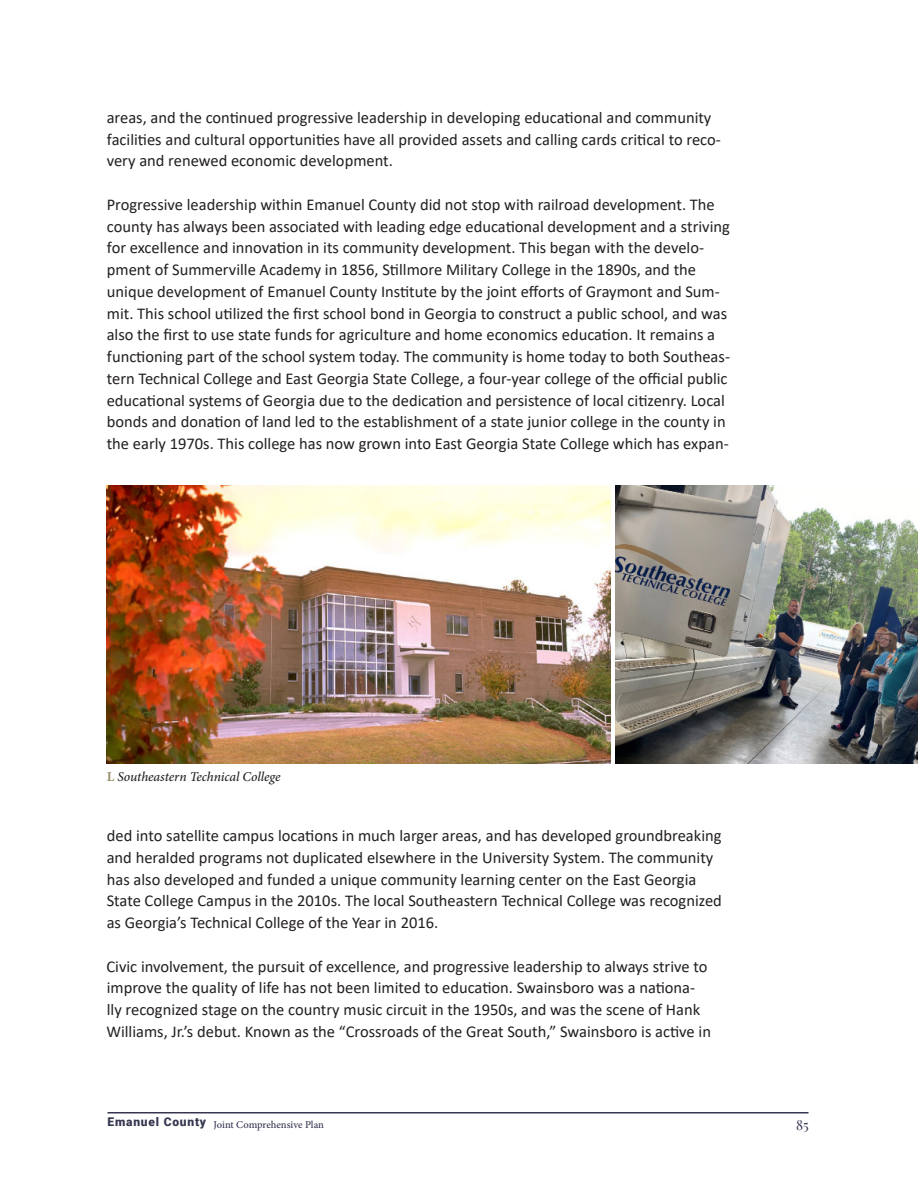
<style>
.page{position:relative;width:918px;height:1188px;background:#fff}
.page>*{position:absolute;margin:0;border:0;box-sizing:border-box;transform-origin:0 0}
.Treutlen_Body{font:16.5px/21.8px "Calibri";color:#231f20}
.t1{font:italic 500 13.5px "Minion Pro";letter-spacing:-.005em;color:#231f20}
.t2{font:13.5px "Playfair Display";color:#353750}
.t3{font:500 10.5px "Minion Pro";letter-spacing:-.005em;color:#353750}
.s1{font-family:"Minion Pro Bold Capt";font-weight:400;font-style:normal;color:#9a926d}
</style>
<div class="page">
<hr style="left:108px;top:1112px;width:701px;height:1px;background:#353750">
<img style="left:615px;top:485px;width:303px;height:278px">
<img style="left:106px;top:485px;width:505px;height:278px">
<p class="Treutlen_Body" style="left:107px;top:106px;width:616px">areas, and the continued progressive leadership in developing educational and community facilities and cultural opportunities have all provided assets and calling cards critical to reco&shy;very and renewed economic development.</p>
<p class="Treutlen_Body" style="left:107px;top:193px;width:625px">Progressive leadership within Emanuel County did not stop with railroad development. The county has always been associated with leading edge educational development and a striving for excellence and innovation in its community development. This began with the develo&shy;pment of Summerville Academy in 1856, Stillmore Military College in the 1890s, and the unique development of Emanuel County Institute by the joint efforts of Graymont and Sum&shy;mit. This school utilized the first school bond in Georgia to construct a public school, and was also the first to use state funds for agriculture and home economics education. It remains a functioning part of the school system today. The community is home today to both Southeas&shy;tern Technical College and East Georgia State College, a four-year college of the official public educational systems of Georgia due to the dedication and persistence of local citizenry. Local bonds and donation of land led to the establishment of a state junior college in the county in the early 1970s. This college has now grown into East Georgia State College which has expan-</p>
<p class="t1" style="left:107px;top:768px;width:175px"><span class="s1">L</span> Southeastern Technical College</p>
<p class="Treutlen_Body" style="left:107px;top:824px;width:617px">ded into satellite campus locations in much larger areas, and has developed groundbreaking and heralded programs not duplicated elsewhere in the University System. The community has also developed and funded a unique community learning center on the East Georgia State College Campus in the 2010s. The local Southeastern Technical College was recognized as Georgia’s Technical College of the Year in 2016.</p>
<p class="Treutlen_Body" style="left:106px;top:955px;width:606px">Civic involvement, the pursuit of excellence, and progressive leadership to always strive to improve the quality of life has not been limited to education. Swainsboro was a nationa&shy;lly recognized stage on the country music circuit in the 1950s, and was the scene of Hank Williams, Jr.’s debut. Known as the “Crossroads of the Great South,” Swainsboro is active in</p>
<p class="t3" style="left:108px;top:1118px;width:218px"><sup>Emanuel</sup> <sup>County</sup> Joint Comprehensive Plan</p>
<p class="t2" style="left:796px;top:1114px;width:14px">85</p>
</div>
